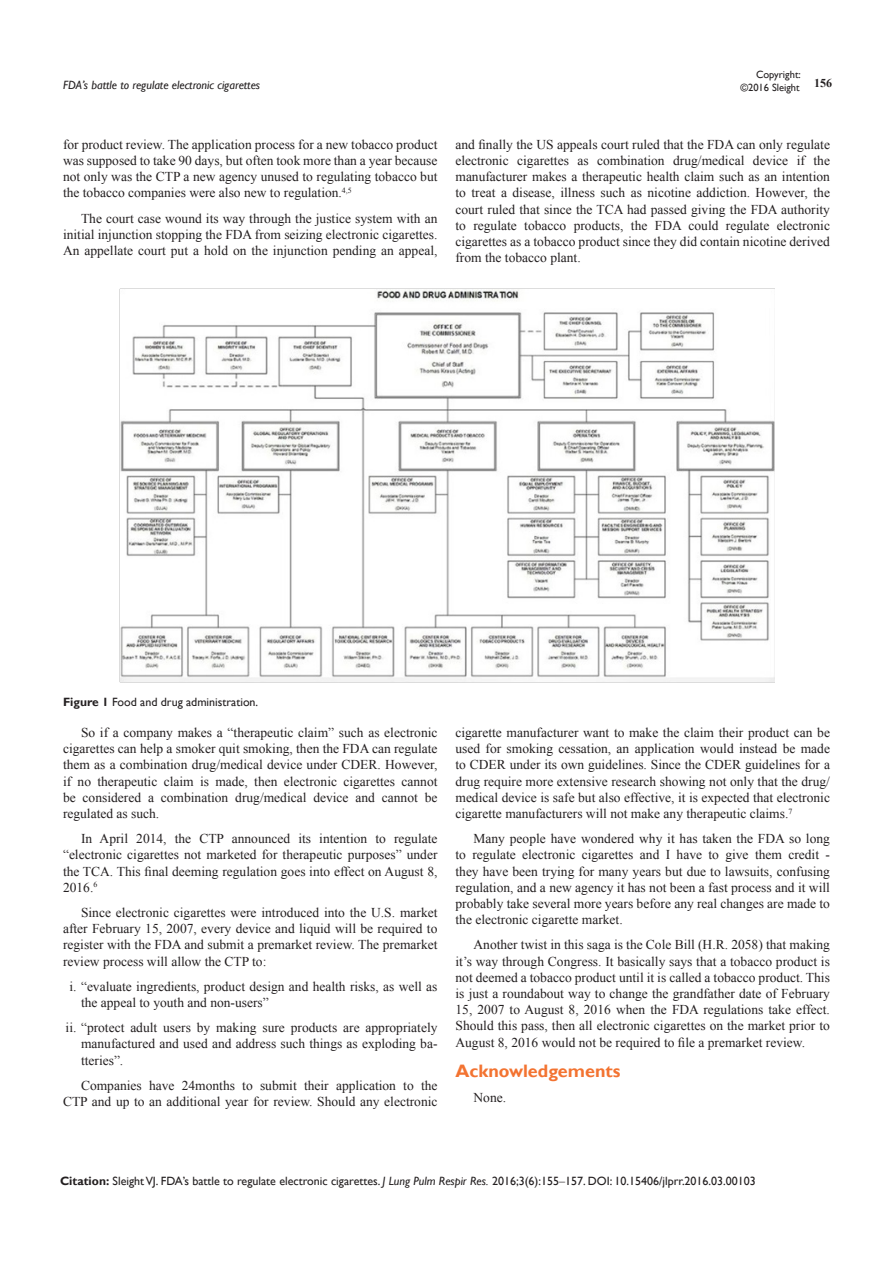
<style>
.page{position:relative;width:893px;height:1263px;background:#fff}
.page>*{position:absolute;margin:0;border:0;box-sizing:border-box;transform-origin:0 0}
.List_Paragraph{font:700 18px "Gill Sans";color:#f37331}
.t1{font:13.5px/16.2px "Times New Roman";color:#231f20;text-align:justify}
.Citation{font:12px "Gill Sans";color:#231f20}
.t2{font:italic 12px "Gill Sans";color:#231f20}
.t3{font:700 12px "Times New Roman";color:#231f20}
.t4{font:10.5px/12.6px "Gill Sans";color:#231f20;text-align:right}
.s1{font-weight:700}
.s2{font-style:italic}
.s3{font-family:"Times New Roman"}
</style>
<div class="page">
<img style="left:119px;top:289px;width:656px;height:393px">
<p class="t4" style="left:740px;top:69px;width:62px">Copyright: ©2016 Sleight</p>
<p class="t2" style="left:63px;top:78px;width:199px">FDA’s battle to regulate electronic cigarettes</p>
<p class="t3" style="left:814px;top:75px;width:19px">156</p>
<p class="t1" style="left:63px;top:136px;width:376px">for product review. The application process for a new tobacco product was supposed to take 90 days, but often took more than a year because not only was the CTP a new agency unused to regulating tobacco but the tobacco companies were also new to regulation.<sup>4,5</sup></p>
<p class="t1" style="left:63px;top:210px;width:376px;text-indent:18px">The court case wound its way through the justice system with an initial injunction stopping the FDA from seizing electronic cigarettes.<br>An appellate court put a hold on the injunction pending an appeal,</p>
<p class="t1" style="left:455px;top:136px;width:376px">and finally the US appeals court ruled that the FDA can only regulate electronic cigarettes as combination drug/medical device if the manufacturer makes a therapeutic health claim such as an intention to treat a disease, illness such as nicotine addiction. However, the court ruled that since the TCA had passed giving the FDA authority to regulate tobacco products, the FDA could regulate electronic cigarettes as a tobacco product since they did contain nicotine derived from the tobacco plant.</p>
<p class="Citation" style="left:63px;top:695px;width:197px"><span class="s1">Figure 1</span> Food and drug administration.</p>
<p class="t1" style="left:63px;top:724px;width:376px;text-indent:18px">So if a company makes a “therapeutic claim” such as electronic cigarettes can help a smoker quit smoking, then the FDA can regulate them as a combination drug/medical device under CDER. However, if no therapeutic claim is made, then electronic cigarettes cannot be considered a combination drug/medical device and cannot be regulated as such.</p>
<p class="t1" style="left:63px;top:830px;width:376px;text-indent:18px">In April 2014, the CTP announced its intention to regulate “electronic cigarettes not marketed for therapeutic purposes” under the TCA. This final deeming regulation goes into effect on August 8, 2016.<sup>6</sup></p>
<p class="t1" style="left:63px;top:904px;width:376px;text-indent:18px">Since electronic cigarettes were introduced into the U.S. market after February 15, 2007, every device and liquid will be required to register with the FDA and submit a premarket review. The premarket review process will allow the CTP to:</p>
<p class="t1" style="left:81px;top:978px;width:358px;text-indent:-12px">i. “evaluate ingredients, product design and health risks, as well as the appeal to youth and non-users”</p>
<p class="t1" style="left:81px;top:1019px;width:358px;text-indent:-15px">ii. “protect adult users by making sure products are appropriately manufactured and used and address such things as exploding ba&shy;tteries”.</p>
<p class="t1" style="left:63px;top:1077px;width:376px;text-align:right">Companies have 24months to submit their application to the<br>CTP and up to an additional year for review. Should any electronic</p>
<p class="t1" style="left:455px;top:724px;width:376px">cigarette manufacturer want to make the claim their product can be used for smoking cessation, an application would instead be made to CDER under its own guidelines. Since the CDER guidelines for a drug require more extensive research showing not only that the drug/ medical device is safe but also effective, it is expected that electronic cigarette manufacturers will not make any therapeutic claims.<sup>7</sup></p>
<p class="t1" style="left:455px;top:830px;width:376px;text-indent:18px">Many people have wondered why it has taken the FDA so long to regulate electronic cigarettes and I have to give them credit - they have been trying for many years but due to lawsuits, confusing regulation, and a new agency it has not been a fast process and it will probably take several more years before any real changes are made to the electronic cigarette market.</p>
<p class="t1" style="left:455px;top:937px;width:376px;text-indent:18px">Another twist in this saga is the Cole Bill (H.R. 2058) that making it’s way through Congress. It basically says that a tobacco product is not deemed a tobacco product until it is called a tobacco product. This is just a roundabout way to change the grandfather date of February 15, 2007 to August 8, 2016 when the FDA regulations take effect.<br>Should this pass, then all electronic cigarettes on the market prior to August 8, 2016 would not be required to file a premarket review.</p>
<p class="List_Paragraph" style="left:455px;top:1060px;width:166px">Acknowledgements</p>
<p class="t1" style="left:473px;top:1089px;width:34px">None.</p>
<p class="Citation" style="left:60px;top:1174px;width:697px"><span class="s1">Citation:</span> Sleight VJ. FDA’s battle to regulate electronic cigarettes. <span class="s2">J Lung Pulm Respir Res.</span> 2016;3(6):155<span class="s3">‒</span>157. DOI: 10.15406/jlprr.2016.03.00103</p>
</div>
